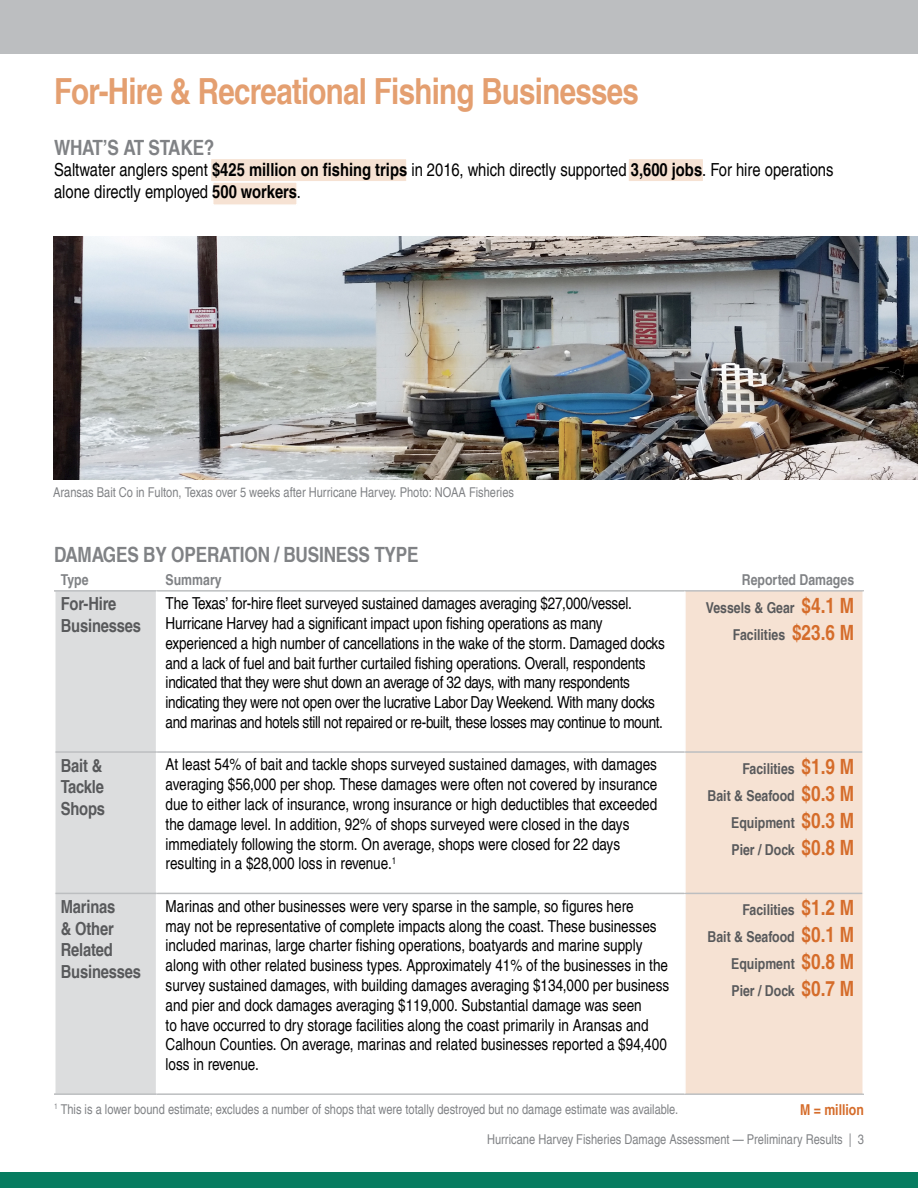
<style>
.page{position:relative;width:918px;height:1188px;background:#fff}
.page>*{position:absolute;margin:0;border:0;box-sizing:border-box;transform-origin:0 0}
.t1{font:700 condensed 36px "Helvetica LT Pro";letter-spacing:-.02em;color:#e49f70}
.t2{font:700 condensed 21px "Helvetica LT Pro";letter-spacing:-.01em;color:#808285}
.Body_text{font:condensed 18px/21.6px "Helvetica LT Pro";color:#000}
.t3{font:700 condensed 18px/21.6px "Helvetica LT Pro";letter-spacing:-.01em;color:#58595b}
.Table_cell{font:condensed 16.5px/19.8px "Helvetica LT Pro";color:#000}
.Table_cell-2{font:700 condensed 15px "Helvetica LT Pro";color:#58595b}
.Table_cell-3{font:700 condensed 15px "Helvetica LT Pro";color:#808285}
.Table_cell-4{font:700 condensed 15px "Helvetica LT Pro";color:#d56c2a}
.t4{font:condensed 13.5px "Helvetica LT Pro";color:#808285}
.s1{font-weight:700}
.s2{font-size:21px;color:#d56c2a}
</style>
<div class="page">
<div style="left:0;top:0;width:918px;height:54px;background:#bcbec0"></div>
<div style="left:0;top:1172px;width:918px;height:16px;background:#077c60"></div>
<div style="left:627px;top:158px;width:77px;height:25px;background:#f6e2d3;border:2px solid #fff"></div>
<div style="left:212px;top:181px;width:86px;height:25px;background:#f6e2d3;border:2px solid #fff"></div>
<div style="left:210px;top:158px;width:198px;height:25px;background:#f6e2d3;border:2px solid #fff"></div>
<div style="left:56px;top:592px;width:100px;height:501px;background:#dcddde"></div>
<div style="left:686px;top:592px;width:176px;height:501px;background:#f6e2d3"></div>
<hr style="left:157px;top:590px;width:528px;height:2px;background:#bcbec0">
<hr style="left:685px;top:590px;width:179px;height:2px;background:#bcbec0">
<hr style="left:157px;top:751px;width:528px;height:2px;background:#bcbec0">
<hr style="left:685px;top:751px;width:178px;height:2px;background:#bcbec0">
<hr style="left:157px;top:893px;width:528px;height:1px;background:#bcbec0">
<hr style="left:685px;top:893px;width:178px;height:1px;background:#bcbec0">
<hr style="left:157px;top:1093px;width:528px;height:2px;background:#bcbec0">
<hr style="left:685px;top:1093px;width:179px;height:2px;background:#bcbec0">
<hr style="left:862px;top:592px;width:2px;height:160px;background:#fff">
<hr style="left:862px;top:752px;width:2px;height:141px;background:#fff">
<hr style="left:862px;top:893px;width:2px;height:200px;background:#fff">
<hr style="left:54px;top:590px;width:103px;height:2px;background:#bcbec0">
<hr style="left:56px;top:751px;width:101px;height:2px;background:#bcbec0">
<hr style="left:56px;top:893px;width:101px;height:1px;background:#bcbec0">
<hr style="left:54px;top:1093px;width:103px;height:2px;background:#bcbec0">
<img style="left:53px;top:236px;width:865px;height:243px">
<h2 class="t1" style="left:54px;top:70px;width:586px">For-Hire &amp; Recreational Fishing Businesses</h2>
<h3 class="t2" style="left:54px;top:135px;width:162px">WHAT’S AT STAKE?</h3>
<p class="Body_text" style="left:54px;top:159px;width:781px">Saltwater anglers spent <span class="s1">$425 million on fishing trips</span> in 2016, which directly supported <span class="s1">3,600 jobs</span>. For hire operations alone directly employed <span class="s1">500 workers</span>.</p>
<p class="t4" style="left:53px;top:484px;width:462px">Aransas Bait Co in Fulton, Texas over 5 weeks after Hurricane Harvey. Photo: NOAA Fisheries</p>
<h3 class="t2" style="left:54px;top:541px;width:366px">DAMAGES BY OPERATION / BUSINESS TYPE</h3>
<p class="Table_cell-3" style="left:61px;top:570px;width:29px">Type</p>
<p class="Table_cell-3" style="left:166px;top:570px;width:58px">Summary</p>
<p class="Table_cell-3" style="left:742px;top:570px;width:114px">Reported Damages</p>
<p class="t3" style="left:61px;top:593px;width:82px">For-Hire<br>Businesses</p>
<p class="Table_cell" style="left:166px;top:593px;width:501px">The Texas’ for-hire fleet surveyed sustained damages averaging $27,000/vessel.<br>Hurricane Harvey had a significant impact upon fishing operations as many experienced a high number of cancellations in the wake of the storm. Damaged docks and a lack of fuel and bait further curtailed fishing operations. Overall, respondents indicated that they were shut down an average of 32 days, with many respondents indicating they were not open over the lucrative Labor Day Weekend. With many docks and marinas and hotels still not repaired or re-built, these losses may continue to mount.</p>
<p class="Table_cell-2" style="left:706px;top:598px;width:150px">Vessels &amp; Gear <span class="s2">$4.1 M</span></p>
<p class="Table_cell-2" style="left:733px;top:625px;width:123px">Facilities <span class="s2">$23.6 M</span></p>
<p class="t3" style="left:61px;top:754px;width:46px">Bait &amp;<br>Tackle<br>Shops</p>
<p class="Table_cell" style="left:166px;top:755px;width:493px">At least 54% of bait and tackle shops surveyed sustained damages, with damages averaging $56,000 per shop. These damages were often not covered by insurance due to either lack of insurance, wrong insurance or high deductibles that exceeded the damage level. In addition, 92% of shops surveyed were closed in the days immediately following the storm. On average, shops were closed for 22 days resulting in a $28,000 loss in revenue.<sup>1</sup></p>
<p class="Table_cell-2" style="left:742px;top:759px;width:113px">Facilities <span class="s2">$1.9 M</span></p>
<p class="Table_cell-2" style="left:708px;top:786px;width:148px">Bait &amp; Seafood <span class="s2">$0.3 M</span></p>
<p class="Table_cell-2" style="left:731px;top:813px;width:125px">Equipment <span class="s2">$0.3 M</span></p>
<p class="Table_cell-2" style="left:731px;top:840px;width:124px">Pier / Dock <span class="s2">$0.8 M</span></p>
<p class="t3" style="left:61px;top:896px;width:82px">Marinas<br>&amp; Other<br>Related<br>Businesses</p>
<p class="Table_cell" style="left:166px;top:896px;width:505px">Marinas and other businesses were very sparse in the sample, so figures here<br>may not be representative of complete impacts along the coast. These businesses included marinas, large charter fishing operations, boatyards and marine supply along with other related business types. Approximately 41% of the businesses in the survey sustained damages, with building damages averaging $134,000 per business and pier and dock damages averaging $119,000. Substantial damage was seen<br>to have occurred to dry storage facilities along the coast primarily in Aransas and Calhoun Counties. On average, marinas and related businesses reported a $94,400 loss in revenue.</p>
<p class="Table_cell-2" style="left:742px;top:901px;width:113px">Facilities <span class="s2">$1.2 M</span></p>
<p class="Table_cell-2" style="left:708px;top:928px;width:148px">Bait &amp; Seafood <span class="s2">$0.1 M</span></p>
<p class="Table_cell-2" style="left:731px;top:955px;width:125px">Equipment <span class="s2">$0.8 M</span></p>
<p class="Table_cell-2" style="left:731px;top:982px;width:124px">Pier / Dock <span class="s2">$0.7 M</span></p>
<p class="t4" style="left:54px;top:1101px;width:626px"><sup>1</sup> This is a lower bound estimate; excludes a number of shops that were totally destroyed but no damage estimate was available.</p>
<p class="Table_cell-4" style="left:800px;top:1101px;width:65px">M = million</p>
<p class="t4" style="left:487px;top:1131px;width:378px">Hurricane Harvey Fisheries Damage Assessment — Preliminary Results | 3</p>
</div>
